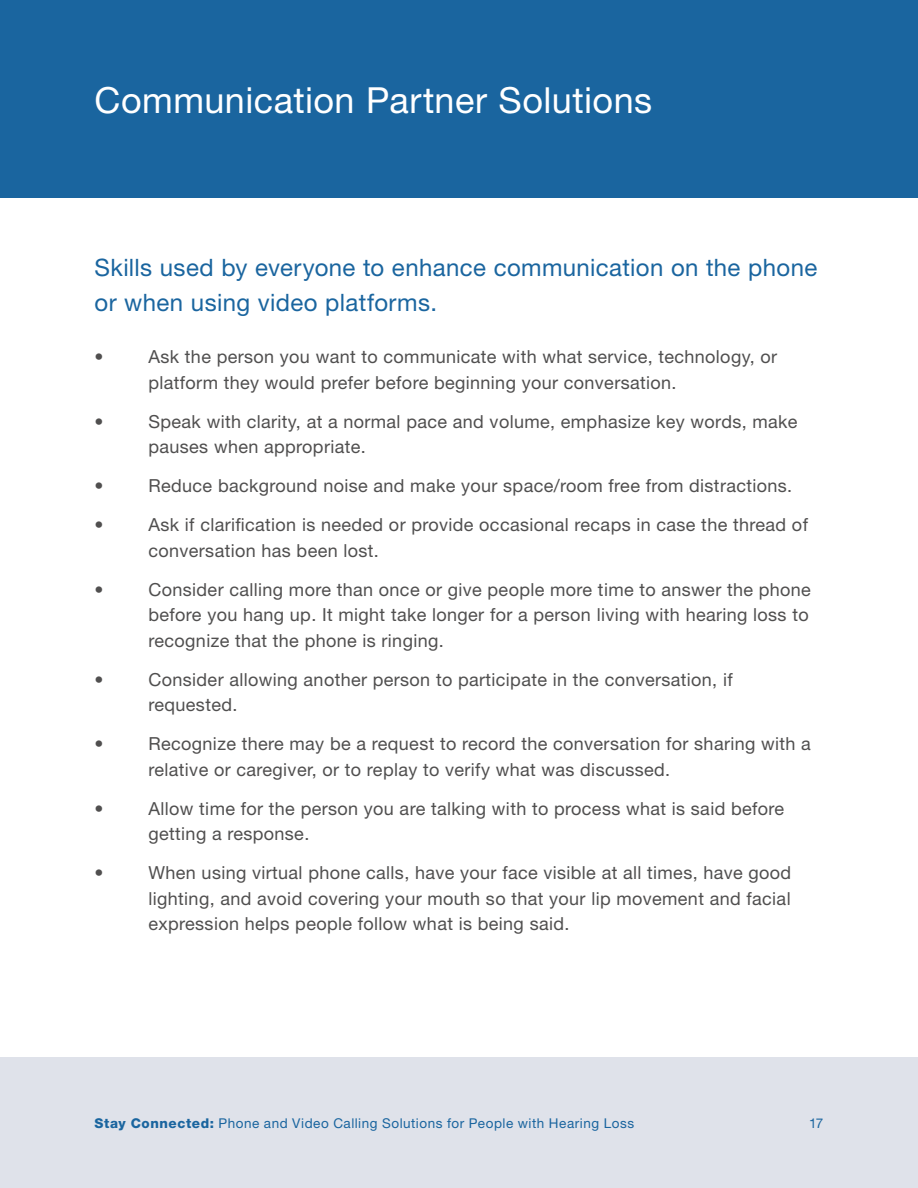
<style>
.page{position:relative;width:918px;height:1188px;background:#fff}
.page>*{position:absolute;margin:0;border:0;box-sizing:border-box;transform-origin:0 0}
.Chapter{font:36px "Helvetica Neue LT Std";letter-spacing:.015em;color:#fff}
.Subheader{font:24px/34.5px "Helvetica Neue LT Std";letter-spacing:.015em;color:#1a659f}
.t1{font:18px/25.5px "Helvetica Neue LT Std";letter-spacing:.02em;color:#504f4f}
.t2{font:13.5px "Helvetica Neue LT Std";letter-spacing:.04em;color:#1a659f}
.s1{font-weight:800}
</style>
<div class="page">
<div style="left:0;top:1058px;width:918px;height:130px;background:#dfe2ea"></div>
<div style="left:0;top:0;width:918px;height:198px;background:#1a659f"></div>
<p class="Chapter" style="left:94px;top:79px;width:559px">Communication Partner Solutions</p>
<p class="Subheader" style="left:94px;top:250px;width:724px">Skills used by everyone to enhance communication on the phone or when using video platforms.</p>
<p class="t1" style="left:94px;top:344px;width:10px">•</p>
<p class="t1" style="left:148px;top:344px;width:630px">Ask the person you want to communicate with what service, technology, or platform they would prefer before beginning your conversation.</p>
<p class="t1" style="left:94px;top:408px;width:10px">•</p>
<p class="t1" style="left:148px;top:408px;width:651px">Speak with clarity, at a normal pace and volume, emphasize key words, make pauses when appropriate.</p>
<p class="t1" style="left:94px;top:473px;width:10px">•</p>
<p class="t1" style="left:148px;top:473px;width:645px">Reduce background noise and make your space/room free from distractions.</p>
<p class="t1" style="left:94px;top:512px;width:10px">•</p>
<p class="t1" style="left:148px;top:512px;width:661px">Ask if clarification is needed or provide occasional recaps in case the thread of conversation has been lost.</p>
<p class="t1" style="left:94px;top:576px;width:10px">•</p>
<p class="t1" style="left:148px;top:576px;width:664px">Consider calling more than once or give people more time to answer the phone before you hang up. It might take longer for a person living with hearing loss to recognize that the phone is ringing.</p>
<p class="t1" style="left:94px;top:666px;width:10px">•</p>
<p class="t1" style="left:148px;top:666px;width:586px">Consider allowing another person to participate in the conversation, if requested.</p>
<p class="t1" style="left:94px;top:731px;width:10px">•</p>
<p class="t1" style="left:148px;top:731px;width:664px">Recognize there may be a request to record the conversation for sharing with a relative or caregiver, or to replay to verify what was discussed.</p>
<p class="t1" style="left:94px;top:795px;width:10px">•</p>
<p class="t1" style="left:148px;top:795px;width:637px">Allow time for the person you are talking with to process what is said before getting a response.</p>
<p class="t1" style="left:94px;top:860px;width:10px">•</p>
<p class="t1" style="left:148px;top:860px;width:644px;text-align:justify">When using virtual phone calls, have your face visible at all times, have good lighting, and avoid covering your mouth so that your lip movement and facial expression helps people follow what is being said.</p>
<p class="t2" style="left:94px;top:1115px;width:541px"><span class="s1">Stay Connected:</span> Phone and Video Calling Solutions for People with Hearing Loss</p>
<p class="t2" style="left:809px;top:1115px;width:16px">17</p>
</div>
